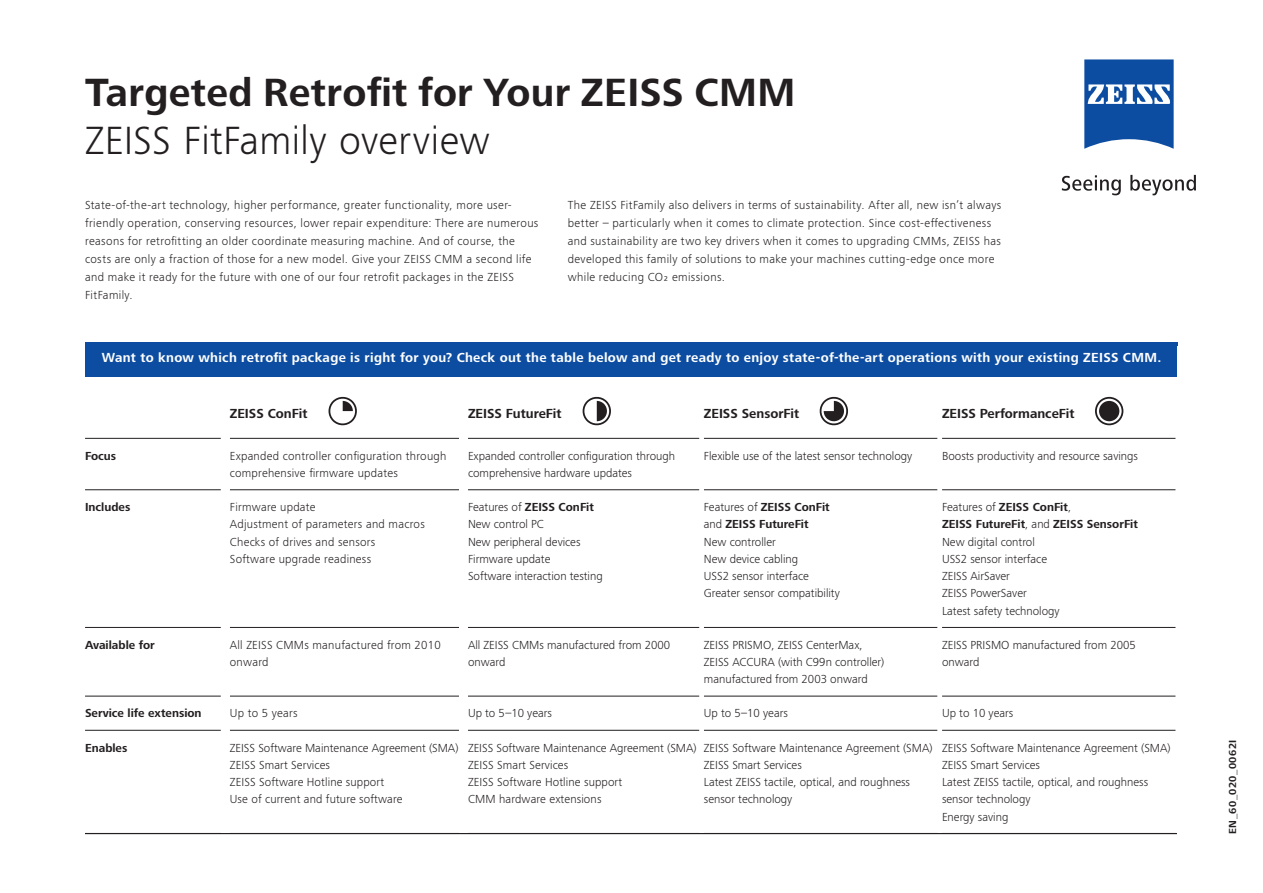
<style>
.page{position:relative;width:1263px;height:893px;background:#fff}
.page>*{position:absolute;margin:0;border:0;box-sizing:border-box;transform-origin:0 0}
.t1{font:700 40.5px "ZEISS Frutiger Next W1 G";letter-spacing:.01em;color:#231f20}
.t2{font:300 40.5px "ZEISS Frutiger Next W1 G";letter-spacing:.01em;color:#231f20}
.t3{font:700 13.5px "ZEISS Frutiger Next W1 G";letter-spacing:.025em;color:#fff}
.t4{font:700 13.5px "ZEISS Frutiger Next W1 G";color:#231f20}
.t5{font:300 12px/17.2px "ZEISS Frutiger Next W1 G";letter-spacing:.01em;color:#231f20}
.t6{font:300 12px/18px "ZEISS Frutiger Next W1 G";letter-spacing:.035em;color:#231f20}
.t7{font:300 12px/18px "ZEISS Frutiger Next W1 G";letter-spacing:.03em;color:#231f20}
.t8{font:700 12px "ZEISS Frutiger Next W1 G";color:#231f20}
.t9{font:700 10.5px "ZEISS Frutiger Next W1 G";letter-spacing:.04em;color:#231f20}
.s1{font-weight:700}
</style>
<div class="page">
<svg style="left:1084px;top:59px;width:90px;height:90px"></svg>
<svg style="left:1062px;top:175px;width:59px;height:20px"></svg>
<svg style="left:1130px;top:175px;width:66px;height:20px"></svg>
<hr style="left:85px;top:489px;width:136px;height:1px;background:#231f20">
<hr style="left:230px;top:489px;width:229px;height:1px;background:#231f20">
<hr style="left:468px;top:489px;width:231px;height:1px;background:#231f20">
<hr style="left:704px;top:489px;width:233px;height:1px;background:#231f20">
<hr style="left:942px;top:489px;width:234px;height:1px;background:#231f20">
<hr style="left:85px;top:627px;width:136px;height:1px;background:#231f20">
<hr style="left:230px;top:627px;width:229px;height:1px;background:#231f20">
<hr style="left:468px;top:627px;width:231px;height:1px;background:#231f20">
<hr style="left:704px;top:627px;width:233px;height:1px;background:#231f20">
<hr style="left:942px;top:627px;width:234px;height:1px;background:#231f20">
<hr style="left:85px;top:696px;width:136px;height:1px;background:#231f20">
<hr style="left:230px;top:696px;width:229px;height:1px;background:#231f20">
<hr style="left:468px;top:696px;width:231px;height:1px;background:#231f20">
<hr style="left:704px;top:696px;width:233px;height:1px;background:#231f20">
<hr style="left:942px;top:696px;width:234px;height:1px;background:#231f20">
<hr style="left:85px;top:730px;width:136px;height:1px;background:#231f20">
<hr style="left:230px;top:730px;width:229px;height:1px;background:#231f20">
<hr style="left:468px;top:730px;width:231px;height:1px;background:#231f20">
<hr style="left:704px;top:730px;width:233px;height:1px;background:#231f20">
<hr style="left:942px;top:730px;width:234px;height:1px;background:#231f20">
<hr style="left:85px;top:438px;width:136px;height:1px;background:#231f20">
<hr style="left:230px;top:438px;width:229px;height:1px;background:#231f20">
<hr style="left:468px;top:438px;width:231px;height:1px;background:#231f20">
<hr style="left:704px;top:438px;width:233px;height:1px;background:#231f20">
<hr style="left:942px;top:438px;width:234px;height:1px;background:#231f20">
<div style="left:85px;top:342px;width:1093px;height:34px;background:#0d4da1"></div>
<hr style="left:85px;top:833px;width:1093px;height:1px;background:#231f20">
<svg style="left:1096px;top:398px;width:26px;height:26px"></svg>
<div style="left:1095px;top:397px;width:28px;height:28px;border:2px solid #231f20;border-radius:50%"></div>
<div style="left:1099px;top:401px;width:20px;height:20px;background:#231f20;border-radius:50%"></div>
<svg style="left:328px;top:396px;width:29px;height:30px"></svg>
<svg style="left:582px;top:396px;width:29px;height:30px"></svg>
<svg style="left:819px;top:396px;width:29px;height:30px"></svg>
<h1 class="t1" style="left:85px;top:64px;width:712px">Targeted Retrofit for Your ZEISS CMM</h1>
<h1 class="t2" style="left:85px;top:112px;width:406px">ZEISS FitFamily overview</h1>
<p class="t6" style="left:85px;top:195px;width:455px">State-of-the-art technology, higher performance, greater functionality, more user&shy;friendly operation, conserving resources, lower repair expenditure: There are numerous reasons for retrofitting an older coordinate measuring machine. And of course, the costs are only a fraction of those for a new model. Give your ZEISS CMM a second life and make it ready for the future with one of our four retrofit packages in the ZEISS FitFamily.</p>
<p class="t7" style="left:568px;top:195px;width:435px">The ZEISS FitFamily also delivers in terms of sustainability. After all, new isn’t always better – particularly when it comes to climate protection. Since cost-effectiveness and sustainability are two key drivers when it comes to upgrading CMMs, ZEISS has developed this family of solutions to make your machines cutting-edge once more while reducing CO2 emissions.</p>
<p class="t3" style="left:102px;top:348px;width:1061px">Want to know which retrofit package is right for you? Check out the table below and get ready to enjoy state-of-the-art operations with your existing ZEISS CMM.</p>
<p class="t4" style="left:230px;top:404px;width:79px">ZEISS ConFit</p>
<p class="t4" style="left:468px;top:404px;width:95px">ZEISS FutureFit</p>
<p class="t4" style="left:704px;top:404px;width:97px">ZEISS SensorFit</p>
<p class="t4" style="left:942px;top:404px;width:134px">ZEISS PerformanceFit</p>
<p class="t8" style="left:85px;top:447px;width:33px">Focus</p>
<p class="t5" style="left:230px;top:446px;width:218px">Expanded controller configuration through comprehensive firmware updates</p>
<p class="t5" style="left:468px;top:446px;width:209px">Expanded controller configuration through comprehensive hardware updates</p>
<p class="t5" style="left:704px;top:446px;width:210px">Flexible use of the latest sensor technology</p>
<p class="t5" style="left:942px;top:446px;width:198px">Boosts productivity and resource savings</p>
<p class="t8" style="left:85px;top:499px;width:47px">Includes</p>
<p class="t5" style="left:230px;top:498px;width:196px">Firmware update<br>Adjustment of parameters and macros<br>Checks of drives and sensors<br>Software upgrade readiness</p>
<p class="t5" style="left:468px;top:498px;width:136px">Features of <span class="s1">ZEISS ConFit<br></span>New control PC<br>New peripheral devices<br>Firmware update<br>Software interaction testing</p>
<p class="t5" style="left:704px;top:498px;width:137px">Features of <span class="s1">ZEISS ConFit </span>and <span class="s1">ZEISS FutureFit<br></span>New controller<br>New device cabling<br>USS2 sensor interface<br>Greater sensor compatibility</p>
<p class="t5" style="left:942px;top:498px;width:197px">Features of <span class="s1">ZEISS ConFit</span>,<br><span class="s1">ZEISS FutureFit</span>, and <span class="s1">ZEISS SensorFit<br></span>New digital control<br>USS2 sensor interface<br>ZEISS AirSaver<br>ZEISS PowerSaver<br>Latest safety technology</p>
<p class="t8" style="left:85px;top:636px;width:71px">Available for</p>
<p class="t5" style="left:230px;top:635px;width:212px">All ZEISS CMMs manufactured from 2010 onward</p>
<p class="t5" style="left:468px;top:635px;width:204px">All ZEISS CMMs manufactured from 2000 onward</p>
<p class="t5" style="left:704px;top:635px;width:182px">ZEISS PRISMO, ZEISS CenterMax,<br>ZEISS ACCURA (with C99n controller) manufactured from 2003 onward</p>
<p class="t5" style="left:942px;top:635px;width:195px">ZEISS PRISMO manufactured from 2005 onward</p>
<p class="t8" style="left:85px;top:705px;width:118px">Service life extension</p>
<p class="t5" style="left:230px;top:704px;width:69px">Up to 5 years</p>
<p class="t5" style="left:468px;top:704px;width:86px">Up to 5–10 years</p>
<p class="t5" style="left:704px;top:704px;width:86px">Up to 5–10 years</p>
<p class="t5" style="left:942px;top:704px;width:73px">Up to 10 years</p>
<p class="t8" style="left:85px;top:739px;width:44px">Enables</p>
<p class="t5" style="left:230px;top:738px;width:230px">ZEISS Software Maintenance Agreement (SMA)<br>ZEISS Smart Services<br>ZEISS Software Hotline support<br>Use of current and future software</p>
<p class="t5" style="left:468px;top:738px;width:230px">ZEISS Software Maintenance Agreement (SMA)<br>ZEISS Smart Services<br>ZEISS Software Hotline support<br>CMM hardware extensions</p>
<p class="t5" style="left:704px;top:738px;width:230px">ZEISS Software Maintenance Agreement (SMA)<br>ZEISS Smart Services<br>Latest ZEISS tactile, optical, and roughness sensor technology</p>
<p class="t5" style="left:942px;top:738px;width:230px">ZEISS Software Maintenance Agreement (SMA)<br>ZEISS Smart Services<br>Latest ZEISS tactile, optical, and roughness sensor technology<br>Energy saving</p>
<p class="t9" style="left:1225px;top:834px;width:96px;rotate:-90deg">EN_60_020_0062I</p>
</div>
